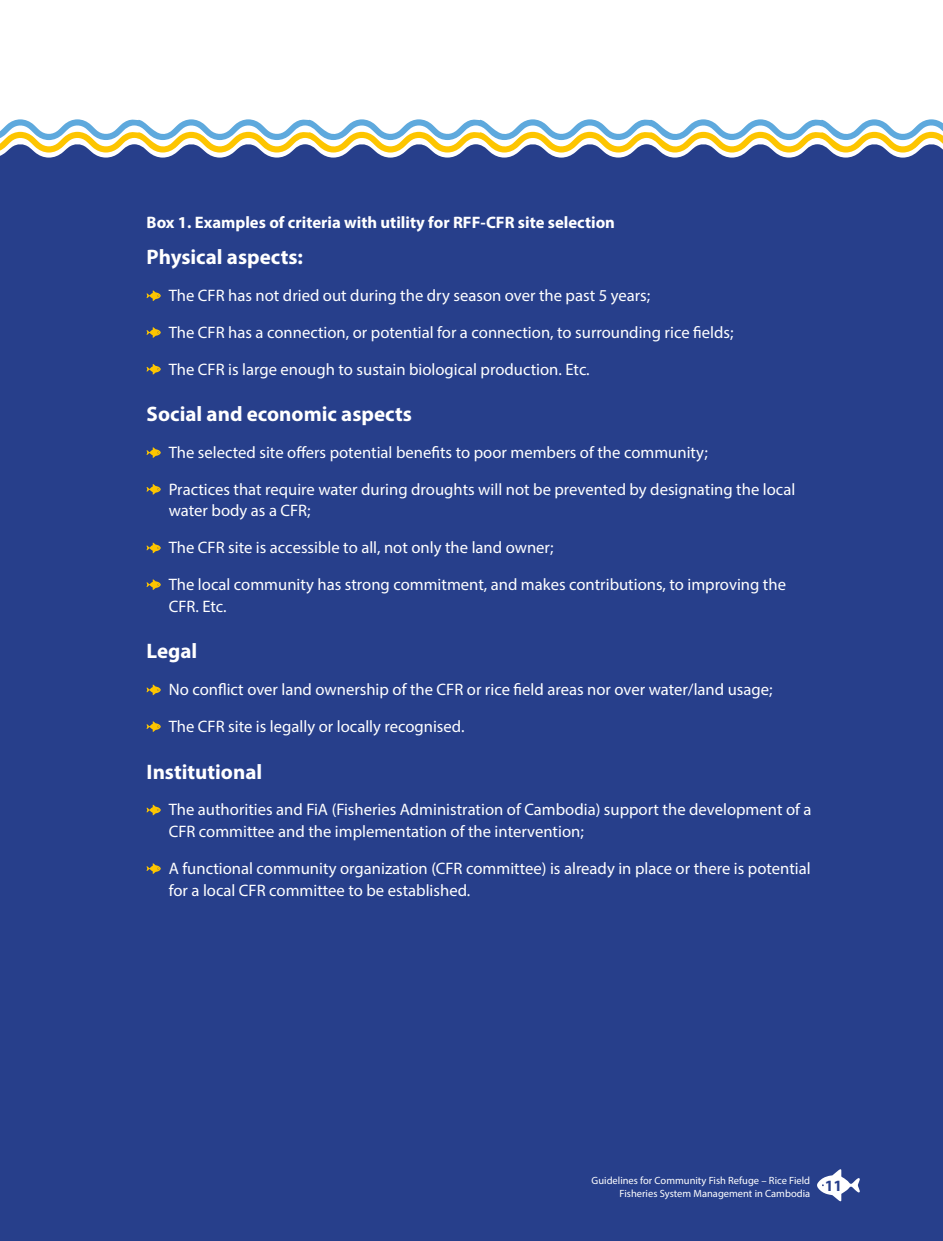
<style>
.page{position:relative;width:943px;height:1241px;background:#fff}
.page>*{position:absolute;margin:0;border:0;box-sizing:border-box;transform-origin:0 0}
.t1{font:700 21px "Myriad Pro";color:#fff}
.t2{font:16.62px/21.9px "Myriad Pro";color:#fff}
.t3{font:700 16.62px "Myriad Pro";color:#fff}
.t4{font:700 15.75px "Myriad Pro";color:#273f8b}
.t5{font:10.5px/12.6px "Myriad Pro";color:#fff;text-align:right}
</style>
<div class="page">
<div style="left:0;top:152px;width:943px;height:1088px;background:#273f8b"></div>
<svg style="left:0;top:119px;width:943px;height:33px"></svg>
<svg style="left:147px;top:290px;width:14px;height:11px"></svg>
<svg style="left:147px;top:327px;width:14px;height:11px"></svg>
<svg style="left:147px;top:364px;width:14px;height:10px"></svg>
<svg style="left:147px;top:447px;width:14px;height:11px"></svg>
<svg style="left:147px;top:484px;width:14px;height:10px"></svg>
<svg style="left:147px;top:542px;width:14px;height:11px"></svg>
<svg style="left:147px;top:579px;width:14px;height:11px"></svg>
<svg style="left:147px;top:684px;width:14px;height:11px"></svg>
<svg style="left:147px;top:721px;width:14px;height:11px"></svg>
<svg style="left:147px;top:804px;width:14px;height:11px"></svg>
<svg style="left:147px;top:863px;width:14px;height:10px"></svg>
<svg style="left:816px;top:1168px;width:43px;height:33px"></svg>
<p class="t3" style="left:147px;top:211px;width:470px">Box 1. Examples of criteria with utility for RFF-CFR site selection</p>
<p class="t1" style="left:147px;top:243px;width:158px">Physical aspects:</p>
<p class="t2" style="left:169px;top:284px;width:483px">The CFR has not dried out during the dry season over the past 5 years;</p>
<p class="t2" style="left:169px;top:321px;width:566px">The CFR has a connection, or potential for a connection, to surrounding rice fields;</p>
<p class="t2" style="left:169px;top:357px;width:422px">The CFR is large enough to sustain biological production. Etc.</p>
<p class="t1" style="left:147px;top:400px;width:267px">Social and economic aspects</p>
<p class="t2" style="left:169px;top:441px;width:540px">The selected site offers potential benefits to poor members of the community;</p>
<p class="t2" style="left:169px;top:478px;width:628px">Practices that require water during droughts will not be prevented by designating the local water body as a CFR;</p>
<p class="t2" style="left:169px;top:536px;width:386px">The CFR site is accessible to all, not only the land owner;</p>
<p class="t2" style="left:169px;top:573px;width:618px">The local community has strong commitment, and makes contributions, to improving the<br>CFR. Etc.</p>
<p class="t1" style="left:147px;top:637px;width:52px">Legal</p>
<p class="t2" style="left:169px;top:678px;width:605px">No conflict over land ownership of the CFR or rice field areas nor over water/land usage;</p>
<p class="t2" style="left:169px;top:715px;width:297px">The CFR site is legally or locally recognised.</p>
<p class="t1" style="left:147px;top:757px;width:117px">Institutional</p>
<p class="t2" style="left:169px;top:798px;width:644px">The authorities and FiA (Fisheries Administration of Cambodia) support the development of a<br>CFR committee and the implementation of the intervention;</p>
<p class="t2" style="left:169px;top:857px;width:643px">A functional community organization (CFR committee) is already in place or there is potential for a local CFR committee to be established.</p>
<p class="t5" style="left:591px;top:1174px;width:220px">Guidelines for Community Fish Refuge – Rice Field<br>Fisheries System Management in Cambodia</p>
<p class="t4" style="left:824px;top:1174px;width:19px">11</p>
</div>
